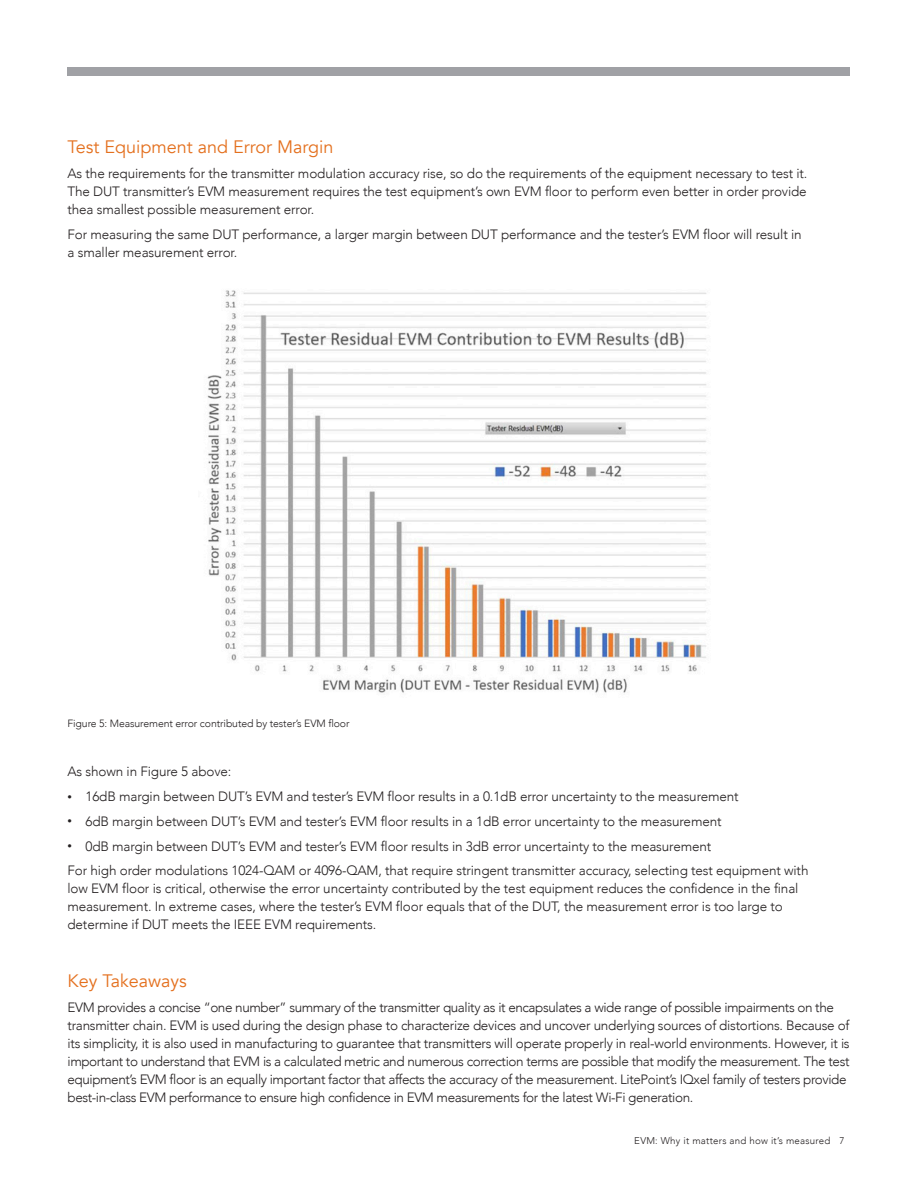
<style>
.page{position:relative;width:918px;height:1188px;background:#fff}
.page>*{position:absolute;margin:0;border:0;box-sizing:border-box;transform-origin:0 0}
.Subhead_1{font:18px "Avenir";color:#e4701e}
.Body_1{font:300 13.5px/18px "Avenir";letter-spacing:-.01em;color:#231f20}
.Body_1-2{font:300 13.5px/18px "Avenir";letter-spacing:-.03em;color:#231f20}
.Body_1-3{font:300 10.5px "Avenir";letter-spacing:-.01em;color:#231f20}
.t1{font:300 9.75px "Avenir";letter-spacing:.025em;color:#231f20}
.s1{font-weight:400;font-size:9px}
</style>
<div class="page">
<div style="left:68px;top:68px;width:782px;height:8px;background:#a0a1a5"></div>
<img style="left:207px;top:290px;width:500px;height:403px">
<p class="Subhead_1" style="left:68px;top:136px;width:267px">Test Equipment and Error Margin</p>
<p class="Body_1" style="left:68px;top:164px;width:741px;text-align:justify">As the requirements for the transmitter modulation accuracy rise, so do the requirements of the equipment necessary to test it.<br>The DUT transmitter’s EVM measurement requires the test equipment’s own EVM floor to perform even better in order provide thea smallest possible measurement error.</p>
<p class="Body_1" style="left:68px;top:225px;width:736px">For measuring the same DUT performance, a larger margin between DUT performance and the tester’s EVM floor will result in a smaller measurement error.</p>
<p class="Body_1-3" style="left:68px;top:717px;width:284px">Figure 5: Measurement error contributed by tester’s EVM floor</p>
<p class="Body_1" style="left:68px;top:763px;width:165px">As shown in Figure 5 above:</p>
<p class="Body_1" style="left:68px;top:787px;width:673px"><span class="s1">•</span> 16dB margin between DUT’s EVM and tester’s EVM floor results in a 0.1dB error uncertainty to the measurement</p>
<p class="Body_1" style="left:68px;top:812px;width:656px"><span class="s1">•</span> 6dB margin between DUT’s EVM and tester’s EVM floor results in a 1dB error uncertainty to the measurement</p>
<p class="Body_1" style="left:68px;top:837px;width:645px"><span class="s1">•</span> 0dB margin between DUT’s EVM and tester’s EVM floor results in 3dB error uncertainty to the measurement</p>
<p class="Body_1" style="left:68px;top:862px;width:743px">For high order modulations 1024-QAM or 4096-QAM, that require stringent transmitter accuracy, selecting test equipment with low EVM floor is critical, otherwise the error uncertainty contributed by the test equipment reduces the confidence in the final measurement. In extreme cases, where the tester’s EVM floor equals that of the DUT, the measurement error is too large to determine if DUT meets the IEEE EVM requirements.</p>
<p class="Subhead_1" style="left:68px;top:970px;width:121px">Key Takeaways</p>
<p class="Body_1-2" style="left:68px;top:998px;width:784px">EVM provides a concise “one number” summary of the transmitter quality as it encapsulates a wide range of possible impairments on the transmitter chain. EVM is used during the design phase to characterize devices and uncover underlying sources of distortions. Because of its simplicity, it is also used in manufacturing to guarantee that transmitters will operate properly in real-world environments. However, it is important to understand that EVM is a calculated metric and numerous correction terms are possible that modify the measurement. The test equipment’s EVM floor is an equally important factor that affects the accuracy of the measurement. LitePoint’s IQxel family of testers provide best-in-class EVM performance to ensure high confidence in EVM measurements for the latest Wi-Fi generation.</p>
<p class="t1" style="left:634px;top:1135px;width:212px">EVM: Why it matters and how it’s measured 7</p>
</div>
